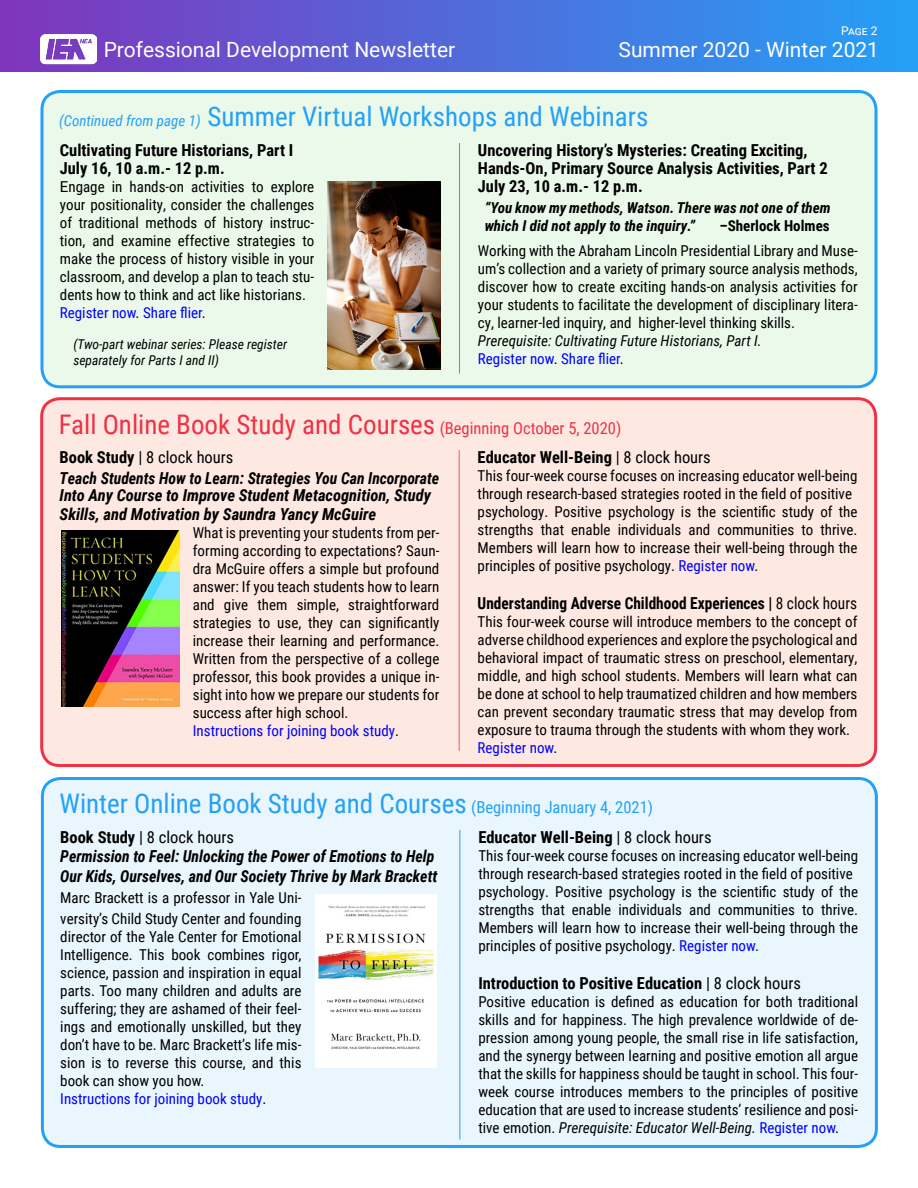
<style>
.page{position:relative;width:918px;height:1188px;background:#fff}
.page>*{position:absolute;margin:0;border:0;box-sizing:border-box;transform-origin:0 0}
.t1{font:27px "Roboto Condensed";color:#23a1f7}
.t2{font:27px "Roboto Condensed";color:#ef3144}
.t3{font:21px "Roboto";color:#fff}
.Title_clock_hours{font:700 16.5px/18px "Roboto Condensed";color:#000}
.t4{font:italic 700 16.5px/16.5px "Roboto Condensed";color:#000;scale:.95 1}
.Time__location__cloc{font:700 16.5px "Roboto Condensed";color:#000;scale:.93 1}
.Time__location__cloc-2{font:700 16.5px "Roboto Condensed";color:#000}
.t5{font:16.5px "Roboto Condensed";color:#000}
.t6{font:italic 700 16.5px "Roboto Condensed";color:#000}
.Description{font:15px/18px "Roboto Condensed";color:#000;text-align:justify}
.Time__location__cloc-3{font:15px/18px "Roboto Condensed";color:#000}
.Description-2{font:15px "Roboto Condensed";color:#00f}
.t7{font:italic 700 15px/18px "Roboto Condensed";color:#000}
.t8{font:italic 15px "Roboto Condensed";color:#000}
.t9{font:700 15px "Roboto Condensed";color:#000}
.t10{font:italic 13.5px/16.5px "Roboto Condensed";color:#000}
.t11{font:12px "Roboto";color:#fff}
.s1{font-style:italic;font-size:15px}
.s2{font-family:"Roboto"}
.s3{color:#000}
.s4{font-size:16.5px}
.s5{font-weight:700}
.s6{font-weight:400}
.s7{color:#00f}
.s8{font-style:italic}
</style>
<div class="page">
<div style="left:0;top:0;width:918px;height:71px;background:linear-gradient(to right,#8237bd,#239ff6)"></div>
<img style="left:41px;top:35px;width:56px;height:29px">
<div style="left:42px;top:399px;width:834px;height:367px;background:#fee9e2;border-radius:18px"></div>
<div style="left:40px;top:397px;width:837px;height:370px;border:3px solid #ef3144;border-radius:18px"></div>
<hr style="left:459px;top:450px;width:1px;height:301px;background:#ef5759">
<img style="left:61px;top:531px;width:118px;height:175px">
<div style="left:42px;top:778px;width:834px;height:368px;background:#e9f6fe;border-radius:18px"></div>
<div style="left:41px;top:777px;width:837px;height:371px;border:3px solid #23a1f7;border-radius:18px"></div>
<hr style="left:460px;top:830px;width:1px;height:310px;background:#23a1f7">
<img style="left:315px;top:894px;width:122px;height:174px">
<div style="left:42px;top:92px;width:834px;height:295px;background:#eaf9ea;border-radius:18px"></div>
<div style="left:40px;top:90px;width:838px;height:298px;border:3px solid #23a1f7;border-radius:18px"></div>
<hr style="left:459px;top:143px;width:1px;height:231px;background:#23a1f7">
<img style="left:328px;top:182px;width:113px;height:187px">
<p class="t11" style="left:841px;top:22px;width:38px">Page 2</p>
<h2 class="t3" style="left:104px;top:35px;width:353px">Professional Development Newsletter</h2>
<h2 class="t3" style="left:619px;top:35px;width:262px">Summer 2020 - Winter 2021</h2>
<p class="t1" style="left:59px;top:98px;width:591px"><span class="s1">(Continued from page 1)</span> Summer Virtual Workshops and Webinars</p>
<p class="Title_clock_hours" style="left:60px;top:140px;width:235px">Cultivating Future Historians, Part I</p>
<p class="Time__location__cloc-2" style="left:60px;top:156px;width:166px">July 16, 10 a.m.- 12 p.m.</p>
<p class="Description" style="left:60px;top:177px;width:256px"><span class="s2">E</span>ngage in hands-on activities to explore your positionality, consider the challenges of traditional methods of history instruc&shy;tion, and examine effective strategies to make the process of history visible in your classroom, and develop a plan to teach stu&shy;dents how to think and act like historians.</p>
<p class="Description-2" style="left:60px;top:302px;width:147px">Register now<span class="s3">.</span> Share flier<span class="s3">.</span></p>
<p class="t10" style="left:73px;top:335px;width:215px">(Two-part webinar series: Please register separately for Parts I and II)</p>
<p class="Title_clock_hours" style="left:478px;top:140px;width:351px">Uncovering History’s Mysteries: Creating Exciting,<br>Hands-On, Primary Source Analysis Activities, Part 2</p>
<p class="Title_clock_hours" style="left:478px;top:176px;width:166px">July 23, 10 a.m.- 12 p.m.</p>
<p class="t7" style="left:485px;top:198px;width:348px">“You know my methods, Watson. There was not one of them which I did not apply to the inquiry.”</p>
<p class="t9" style="left:719px;top:215px;width:112px">–Sherlock Holmes</p>
<p class="Description" style="left:478px;top:241px;width:381px">Working with the Abraham Lincoln Presidential Library and Muse&shy;um’s collection and a variety of primary source analysis methods, discover how to create exciting hands-on analysis activities for your students to facilitate the development of disciplinary litera&shy;cy, learner-led inquiry, and higher-level thinking skills.</p>
<p class="t8" style="left:478px;top:331px;width:285px">Prerequisite: Cultivating Future Historians, Part I.</p>
<p class="Description-2" style="left:478px;top:349px;width:147px">Register now<span class="s3">.</span> Share flier<span class="s3">.</span></p>
<p class="t2" style="left:59px;top:405px;width:564px">Fall Online Book Study and Courses <span class="s4">(Beginning October 5, 2020)</span></p>
<p class="t5" style="left:60px;top:446px;width:175px"><span class="s5">Book Study</span> | 8 clock hours</p>
<p class="t4" style="left:60px;top:469px;width:401px">Teach Students How to Learn: Strategies You Can Incorporate<br>Into Any Course to Improve Student Metacognition, Study</p>
<p class="t6" style="left:60px;top:503px;width:318px">Skills, and Motivation by Saundra Yancy McGuire</p>
<p class="Description" style="left:193px;top:524px;width:248px">What is preventing your students from per&shy;forming according to expectations? Saun&shy;dra McGuire offers a simple but profound answer: If you teach students how to learn and give them simple, straightforward strategies to use, they can significantly increase their learning and performance.<br>Written from the perspective of a college professor, this book provides a unique in&shy;sight into how we prepare our students for success after high school.</p>
<p class="Description-2" style="left:193px;top:721px;width:208px">Instructions for joining book study<span class="s3">.</span></p>
<p class="Time__location__cloc-2" style="left:478px;top:446px;width:235px">Educator Well-Being <span class="s6">| 8 clock hours</span></p>
<p class="Time__location__cloc-3" style="left:478px;top:466px;width:381px">This four-week course focuses on increasing educator well-being through research-based strategies rooted in the field of positive</p>
<p class="Time__location__cloc-3" style="left:478px;top:502px;width:381px;text-align:justify">psychology. Positive psychology is the scientific study of the strengths that enable individuals and communities to thrive.<br>Members will learn how to increase their well-being through the principles of positive psychology. <span class="s7">Register now</span>.</p>
<p class="Time__location__cloc" style="left:478px;top:591px;width:409px">Understanding Adverse Childhood Experiences | <span class="s6">8 clock hours</span></p>
<p class="Description" style="left:478px;top:612px;width:381px">This four-week course will introduce members to the concept of adverse childhood experiences and explore the psychological and behavioral impact of traumatic stress on preschool, elementary, middle, and high school students. Members will learn what can be done at school to help traumatized children and how members can prevent secondary traumatic stress that may develop from exposure to trauma through the students with whom they work.</p>
<p class="Description-2" style="left:478px;top:737px;width:81px">Register now<span class="s3">.</span></p>
<p class="t1" style="left:59px;top:785px;width:595px">Winter Online Book Study and Courses <span class="s4">(Beginning January 4, 2021)</span></p>
<p class="t5" style="left:60px;top:826px;width:175px"><span class="s5">Book Study</span> | 8 clock hours</p>
<p class="t4" style="left:60px;top:846px;width:399px;line-height:19.8px">Permission to Feel: Unlocking the Power of Emotions to Help<br>Our Kids, Ourselves, and Our Society Thrive by Mark Brackett</p>
<p class="Description" style="left:60px;top:887px;width:243px;line-height:21px">Marc Brackett is a professor in Yale Uni&shy;versity’s Child Study Center and founding</p>
<p class="Description" style="left:60px;top:927px;width:243px">director of the Yale Center for Emotional Intelligence. This book combines rigor, science, passion and inspiration in equal parts. Too many children and adults are suffering; they are ashamed of their feel&shy;ings and emotionally unskilled, but they don’t have to be. Marc Brackett’s life mis&shy;sion is to reverse this course, and this book can show you how.</p>
<p class="Description-2" style="left:60px;top:1088px;width:208px">Instructions for joining book study<span class="s3">.</span></p>
<p class="Title_clock_hours" style="left:478px;top:828px;width:235px">Educator Well-Being <span class="s6">| 8 clock hours</span></p>
<p class="Description" style="left:478px;top:846px;width:381px">This four-week course focuses on increasing educator well-being through research-based strategies rooted in the field of positive</p>
<p class="Description" style="left:478px;top:882px;width:381px">psychology. Positive psychology is the scientific study of the strengths that enable individuals and communities to thrive.<br>Members will learn how to increase their well-being through the principles of positive psychology. <span class="s7">Register now</span>.</p>
<p class="Title_clock_hours" style="left:478px;top:973px;width:324px">Introduction to Positive Education <span class="s6">| 8 clock hours</span></p>
<p class="Description" style="left:478px;top:992px;width:381px">Positive education is defined as education for both traditional skills and for happiness. The high prevalence worldwide of de&shy;pression among young people, the small rise in life satisfaction, and the synergy between learning and positive emotion all argue that the skills for happiness should be taught in school. This four&shy;week course introduces members to the principles of positive education that are used to increase students’ resilience and posi&shy;tive emotion. <span class="s8">Prerequisite: Educator Well-Being.</span> <span class="s7">Register now</span>.</p>
</div>
